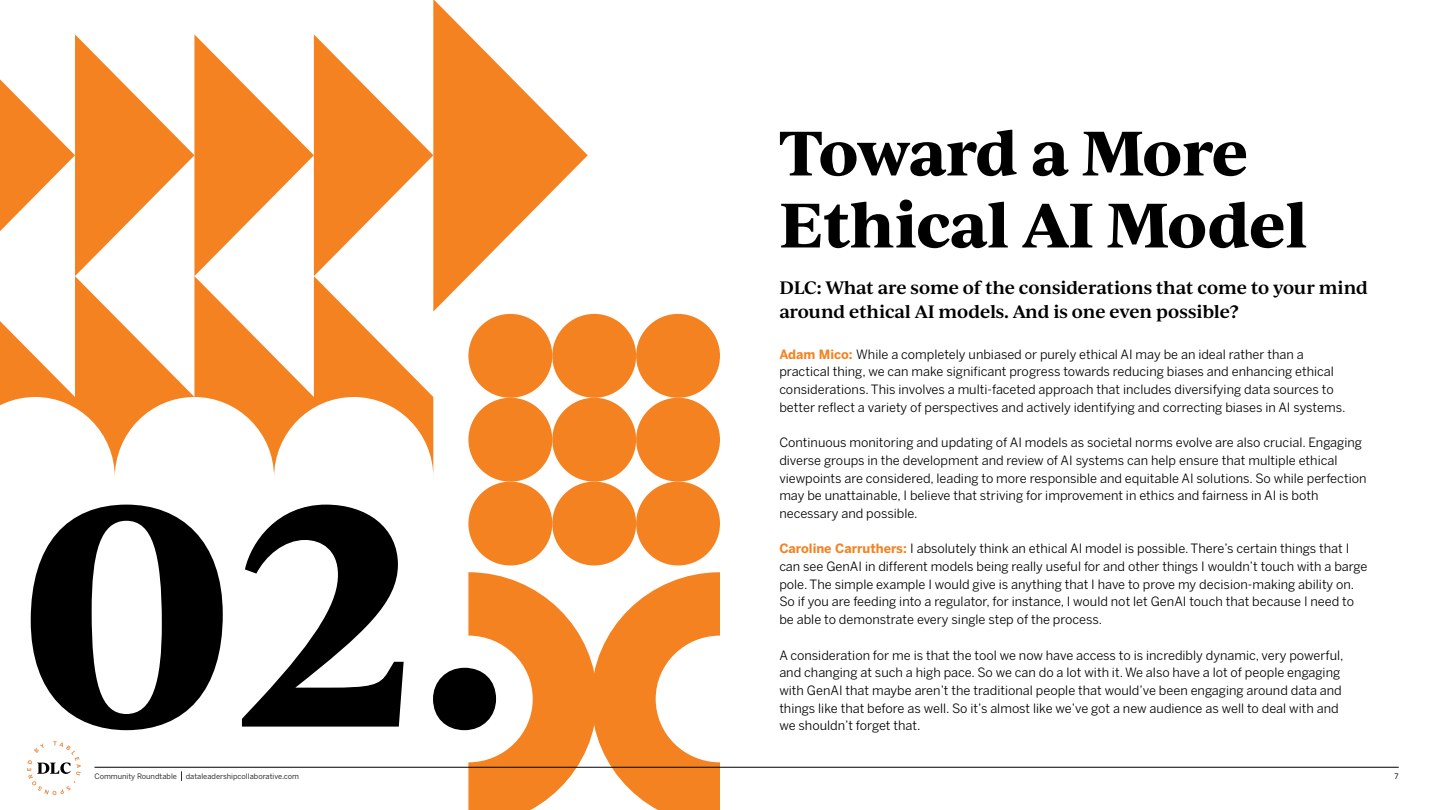
<style>
.page{position:relative;width:1440px;height:810px;background:#fff}
.page>*{position:absolute;margin:0;border:0;box-sizing:border-box;transform-origin:0 0}
.t1{font:700 300px "Ivy Journal";color:#000}
.t2{font:700 60px/72px "Ivy Journal";letter-spacing:-.02em;color:#000}
.t3{font:600 17.25px/23.2px "Ivy Journal";letter-spacing:-.01em;color:#000}
.t4{font:12.75px/17.7px "Benton Sans";color:#000}
.t5{font:7.5px "Benton Sans";color:#333}
.t6{font:7.5px "Benton Sans";color:#000}
.s1{font-weight:700;color:#f58221}
</style>
<div class="page">
<div style="left:468px;top:482px;width:84px;height:83px;background:#f58221;border-radius:50%"></div>
<div style="left:468px;top:398px;width:84px;height:84px;background:#f58221;border-radius:50%"></div>
<div style="left:468px;top:314px;width:84px;height:84px;background:#f58221;border-radius:50%"></div>
<div style="left:552px;top:482px;width:84px;height:83px;background:#f58221;border-radius:50%"></div>
<div style="left:552px;top:398px;width:84px;height:84px;background:#f58221;border-radius:50%"></div>
<div style="left:552px;top:314px;width:84px;height:84px;background:#f58221;border-radius:50%"></div>
<div style="left:636px;top:482px;width:84px;height:83px;background:#f58221;border-radius:50%"></div>
<div style="left:636px;top:398px;width:84px;height:84px;background:#f58221;border-radius:50%"></div>
<div style="left:636px;top:314px;width:84px;height:84px;background:#f58221;border-radius:50%"></div>
<svg style="left:0;top:34px;width:433px;height:242px"></svg>
<svg style="left:433px;top:0;width:155px;height:312px"></svg>
<svg style="left:0;top:276px;width:433px;height:200px"></svg>
<svg style="left:468px;top:572px;width:252px;height:238px"></svg>
<hr style="left:94px;top:767px;width:1305px;height:1px;background:#000">
<svg style="left:27px;top:741px;width:54px;height:54px"></svg>
<h1 class="t1" style="left:17px;top:387px;width:494px">02.</h1>
<h2 class="t2" style="left:779px;top:115px;width:530px">Toward a More<br>Ethical AI Model</h2>
<h3 class="t3" style="left:779px;top:276px;width:590px">DLC: What are some of the considerations that come to your mind around ethical AI models. And is one even possible?</h3>
<p class="t4" style="left:779px;top:345px;width:568px"><span class="s1">Adam Mico:</span> While a completely unbiased or purely ethical AI may be an ideal rather than a practical thing, we can make significant progress towards reducing biases and enhancing ethical considerations. This involves a multi-faceted approach that includes diversifying data sources to better reflect a variety of perspectives and actively identifying and correcting biases in AI systems.</p>
<p class="t4" style="left:779px;top:434px;width:589px">Continuous monitoring and updating of AI models as societal norms evolve are also crucial. Engaging diverse groups in the development and review of AI systems can help ensure that multiple ethical viewpoints are considered, leading to more responsible and equitable AI solutions. So while perfection may be unattainable, I believe that striving for improvement in ethics and fairness in AI is both necessary and possible.</p>
<p class="t4" style="left:779px;top:540px;width:590px"><span class="s1">Caroline Carruthers:</span> I absolutely think an ethical AI model is possible. There’s certain things that I can see GenAI in different models being really useful for and other things I wouldn’t touch with a barge pole. The simple example I would give is anything that I have to prove my decision-making ability on.<br>So if you are feeding into a regulator, for instance, I would not let GenAI touch that because I need to be able to demonstrate every single step of the process.</p>
<p class="t4" style="left:779px;top:646px;width:566px">A consideration for me is that the tool we now have access to is incredibly dynamic, very powerful, and changing at such a high pace. So we can do a lot with it. We also have a lot of people engaging with GenAI that maybe aren’t the traditional people that would’ve been engaging around data and things like that before as well. So it’s almost like we’ve got a new audience as well to deal with and we shouldn’t forget that.</p>
<p class="t5" style="left:94px;top:772px;width:206px">Community Roundtable dataleadershipcollaborative.com</p>
<p class="t6" style="left:1395px;top:772px;width:6px">7</p>
</div>
